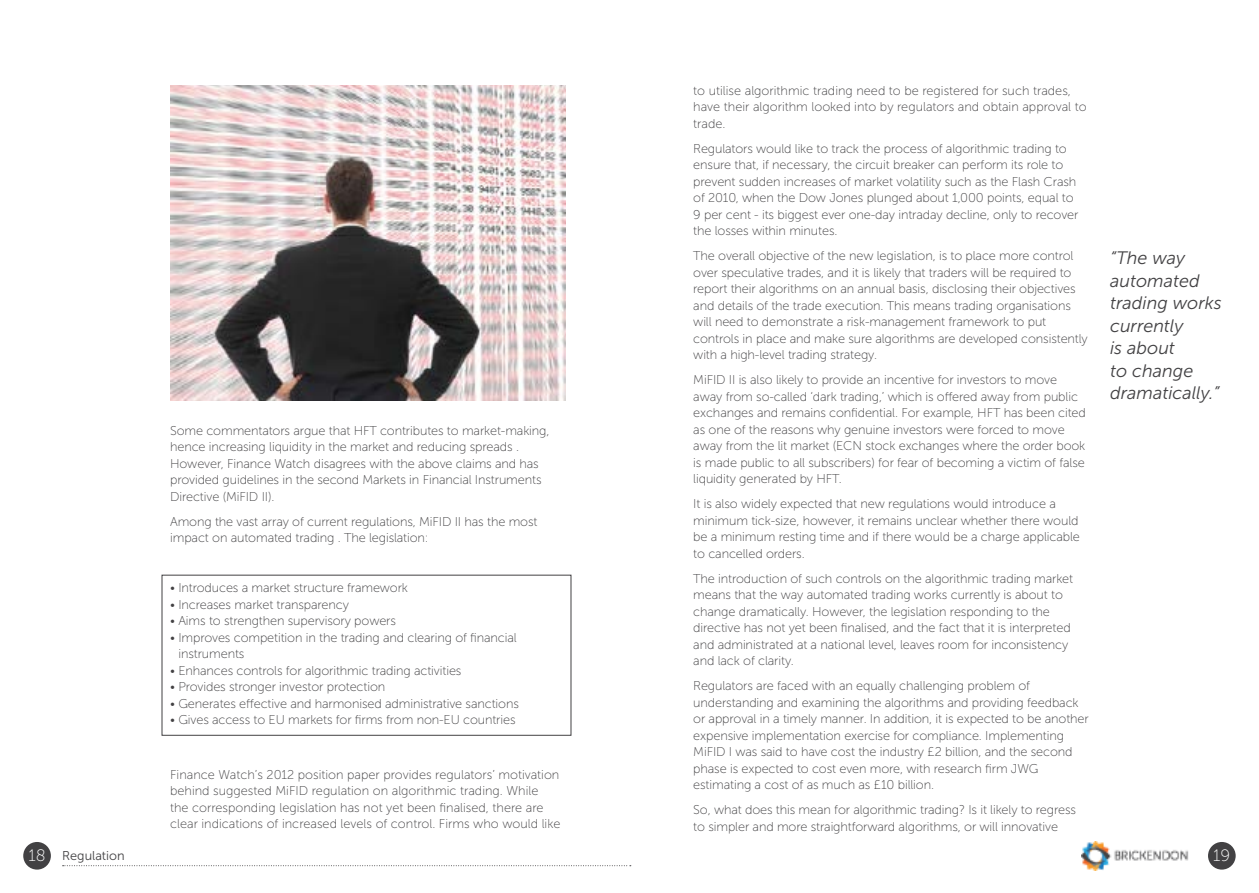
<style>
.page{position:relative;width:1259px;height:893px;background:#fff}
.page>*{position:absolute;margin:0;border:0;box-sizing:border-box;transform-origin:0 0}
.t1{font:italic 18px/22.5px "Museo Sans 300";color:#424143}
.t2{font:16.5px "Museo Sans 100";color:#fff}
.t3{font:12.75px/16.5px "Museo Sans 100";letter-spacing:-.01em;color:#424143}
.t4{font:12.75px "Museo Sans 300";color:#424143}
</style>
<div class="page">
<svg style="left:63px;top:865px;width:568px;height:1px"></svg>
<div style="left:23px;top:842px;width:28px;height:28px;background:#424143;border-radius:50%"></div>
<img style="left:170px;top:85px;width:396px;height:316px">
<div style="left:162px;top:575px;width:409px;height:161px;border:1px solid #424143"></div>
<img style="left:1081px;top:841px;width:108px;height:29px">
<div style="left:1208px;top:842px;width:27px;height:28px;background:#424143;border-radius:50%"></div>
<p class="t2" style="left:28px;top:847px;width:19px">18</p>
<p class="t4" style="left:62px;top:849px;width:64px">Regulation</p>
<p class="t3" style="left:170px;top:422px;width:381px">Some commentators argue that HFT contributes to market-making, hence increasing liquidity in the market and reducing spreads .<br>However, Finance Watch disagrees with the above claims and has provided guidelines in the second Markets in Financial Instruments Directive (MiFID II).</p>
<p class="t3" style="left:170px;top:513px;width:369px">Among the vast array of current regulations, MiFID II has the most impact on automated trading . The legislation:</p>
<p class="t3" style="left:170px;top:580px;width:239px">• Introduces a market structure framework</p>
<p class="t3" style="left:170px;top:596px;width:180px">• Increases market transparency</p>
<p class="t3" style="left:170px;top:613px;width:227px">• Aims to strengthen supervisory powers</p>
<p class="t3" style="left:178px;top:629px;width:340px;text-indent:-8px">• Improves competition in the trading and clearing of financial instruments</p>
<p class="t3" style="left:170px;top:662px;width:293px">• Enhances controls for algorithmic trading activities</p>
<p class="t3" style="left:170px;top:679px;width:217px">• Provides stronger investor protection</p>
<p class="t3" style="left:170px;top:695px;width:350px">• Generates effective and harmonised administrative sanctions</p>
<p class="t3" style="left:170px;top:712px;width:347px">• Gives access to EU markets for firms from non-EU countries</p>
<p class="t3" style="left:170px;top:766px;width:392px">Finance Watch’s 2012 position paper provides regulators’ motivation behind suggested MiFID regulation on algorithmic trading. While<br>the corresponding legislation has not yet been finalised, there are clear indications of increased levels of control. Firms who would like</p>
<p class="t3" style="left:693px;top:82px;width:395px">to utilise algorithmic trading need to be registered for such trades, have their algorithm looked into by regulators and obtain approval to trade.</p>
<p class="t3" style="left:693px;top:140px;width:386px">Regulators would like to track the process of algorithmic trading to ensure that, if necessary, the circuit breaker can perform its role to prevent sudden increases of market volatility such as the Flash Crash of 2010, when the Dow Jones plunged about 1,000 points, equal to 9 per cent - its biggest ever one-day intraday decline, only to recover the losses within minutes.</p>
<p class="t3" style="left:693px;top:248px;width:396px">The overall objective of the new legislation, is to place more control over speculative trades, and it is likely that traders will be required to report their algorithms on an annual basis, disclosing their objectives and details of the trade execution. This means trading organisations will need to demonstrate a risk-management framework to put controls in place and make sure algorithms are developed consistently with a high-level trading strategy.</p>
<p class="t3" style="left:693px;top:372px;width:394px">MiFID II is also likely to provide an incentive for investors to move away from so-called ‘dark trading,’ which is offered away from public exchanges and remains confidential. For example, HFT has been cited as one of the reasons why genuine investors were forced to move away from the lit market (ECN stock exchanges where the order book is made public to all subscribers) for fear of becoming a victim of false liquidity generated by HFT.</p>
<p class="t3" style="left:693px;top:496px;width:388px">It is also widely expected that new regulations would introduce a minimum tick-size, however, it remains unclear whether there would be a minimum resting time and if there would be a charge applicable to cancelled orders.</p>
<p class="t3" style="left:693px;top:570px;width:381px">The introduction of such controls on the algorithmic trading market means that the way automated trading works currently is about to change dramatically. However, the legislation responding to the directive has not yet been finalised, and the fact that it is interpreted and administrated at a national level, leaves room for inconsistency and lack of clarity.</p>
<p class="t3" style="left:693px;top:678px;width:397px">Regulators are faced with an equally challenging problem of understanding and examining the algorithms and providing feedback or approval in a timely manner. In addition, it is expected to be another expensive implementation exercise for compliance. Implementing MiFID I was said to have cost the industry £2 billion, and the second phase is expected to cost even more, with research firm JWG estimating a cost of as much as £10 billion.</p>
<p class="t3" style="left:693px;top:802px;width:384px">So, what does this mean for algorithmic trading? Is it likely to regress to simpler and more straightforward algorithms, or will innovative</p>
<h1 class="t1" style="left:1110px;top:247px;width:113px">“The way automated trading works currently<br>is about<br>to change dramatically.”</h1>
<p class="t2" style="left:1213px;top:847px;width:19px">19</p>
</div>
